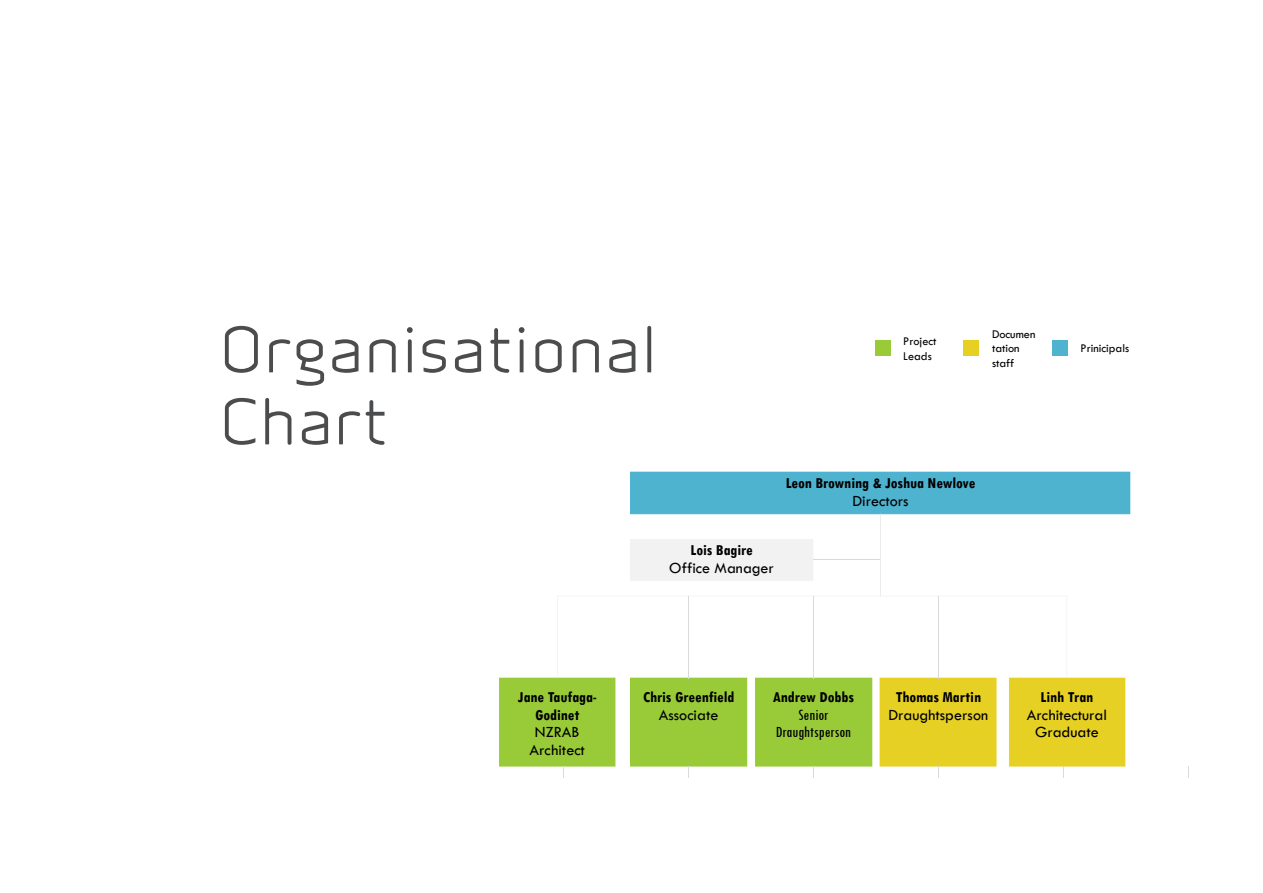
<style>
.page{position:relative;width:1263px;height:893px;background:#fff}
.page>*{position:absolute;margin:0;border:0;box-sizing:border-box;transform-origin:0 0}
.t1{font:500 59.4px/72px "Infinity";letter-spacing:.02em;color:#4b4c4d}
.t2{font:700 condensed 16.05px/17.4px "Tw Cen";color:#000;text-align:center}
.t3{font:16.05px/17.5px "Tw Cen";color:#000;text-align:center}
.t4{font:condensed 16.05px/17.4px "Tw Cen";color:#000;text-align:center}
.t5{font:12.3px/14.7px "Tw Cen";color:#000}
.s1{font-weight:400;font-stretch:normal}
.s2{font-weight:700;font-stretch:condensed}
.s3{font-weight:700}
</style>
<div class="page">
<div style="left:630px;top:471px;width:501px;height:43px;background:#4eb3cf"></div>
<div style="left:499px;top:678px;width:117px;height:89px;background:#99cb38"></div>
<div style="left:630px;top:679px;width:117px;height:88px;background:#99cb38"></div>
<div style="left:755px;top:679px;width:117px;height:88px;background:#99cb38"></div>
<div style="left:880px;top:679px;width:117px;height:88px;background:#e6d024"></div>
<div style="left:1009px;top:678px;width:116px;height:89px;background:#e6d024"></div>
<svg style="left:557px;top:513px;width:323px;height:166px"></svg>
<svg style="left:880px;top:513px;width:187px;height:166px"></svg>
<hr style="left:938px;top:596px;width:1px;height:83px;background:#d9d9d9">
<hr style="left:813px;top:596px;width:1px;height:83px;background:#d9d9d9">
<hr style="left:688px;top:596px;width:1px;height:83px;background:#d9d9d9">
<hr style="left:813px;top:559px;width:67px;height:1px;background:#d9d9d9">
<svg style="left:688px;top:766px;width:1px;height:12px"></svg>
<svg style="left:813px;top:766px;width:1px;height:12px"></svg>
<svg style="left:938px;top:766px;width:1px;height:12px"></svg>
<svg style="left:1063px;top:766px;width:1px;height:12px"></svg>
<svg style="left:1188px;top:766px;width:1px;height:12px"></svg>
<div style="left:875px;top:340px;width:15px;height:16px;background:#99cb38"></div>
<div style="left:963px;top:340px;width:16px;height:16px;background:#e6d024"></div>
<div style="left:1052px;top:340px;width:16px;height:16px;background:#4eb3cf"></div>
<p class="t1" style="left:220px;top:310px;width:439px">Organisational<br>Chart</p>
<p class="t5" style="left:903px;top:334px;width:35px">Project<br>Leads</p>
<p class="t5" style="left:992px;top:326px;width:45px">Documen tation staff</p>
<p class="t2" style="left:786px;top:474px;width:191px">Leon Browning &amp; Joshua Newlove<br><span class="s1">Directors</span></p>
<p class="t3" style="left:669px;top:541px;width:106px"><span class="s2">Lois Bagire<br></span>Office Manager</p>
<p class="t5" style="left:1080px;top:341px;width:50px">Prinicipals</p>
<p class="t2" style="left:518px;top:688px;width:80px">Jane Taufaga-<br>Godinet<br><span class="s1">NZRAB<br>Architect</span></p>
<p class="t2" style="left:643px;top:688px;width:93px">Chris Greenfield<br><span class="s1">Associate</span></p>
<p class="t4" style="left:773px;top:688px;width:83px"><span class="s3">Andrew Dobbs<br></span>Senior<br>Draughtsperson</p>
<p class="t3" style="left:888px;top:688px;width:101px"><span class="s2">Thomas Martin<br></span>Draughtsperson</p>
<p class="t3" style="left:1027px;top:688px;width:82px"><span class="s2">Linh Tran<br></span>Architectural<br>Graduate</p>
</div>
